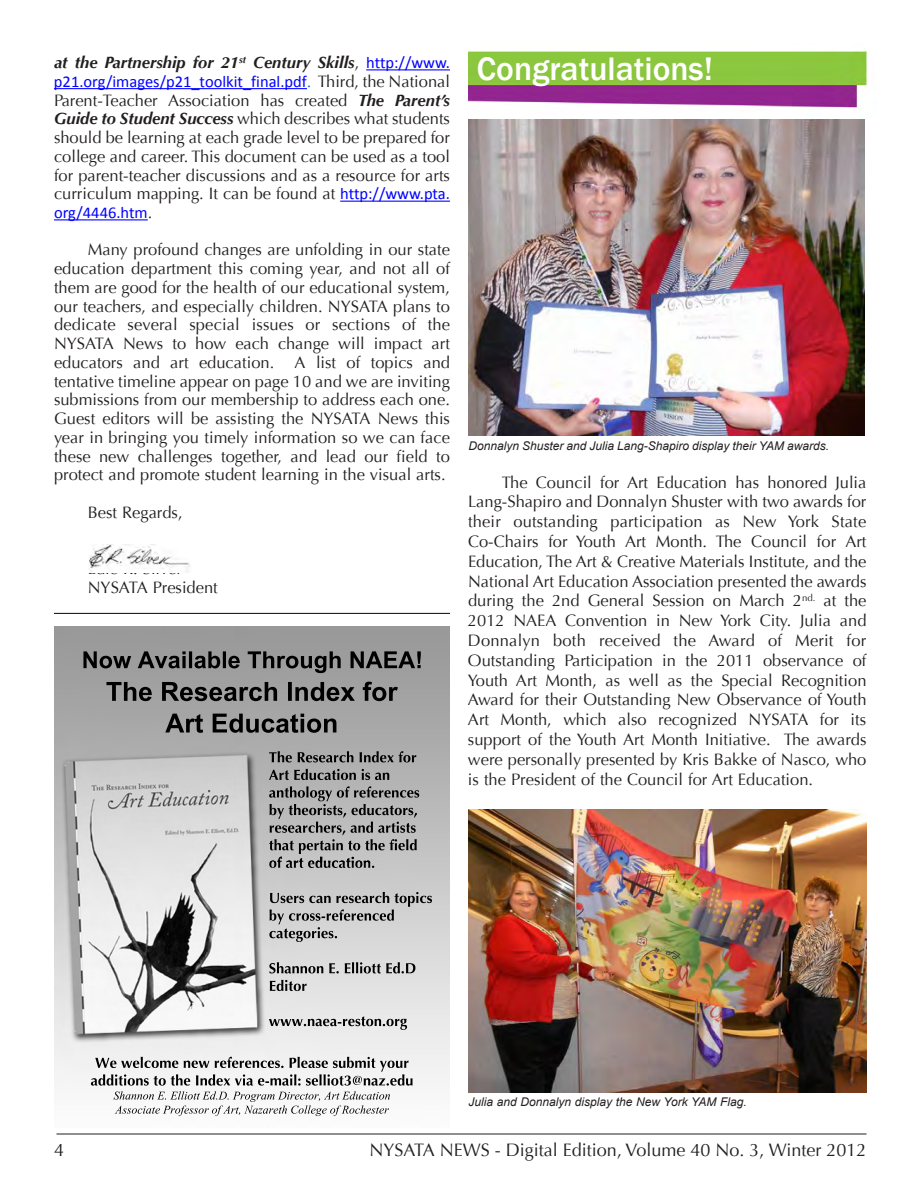
<style>
.page{position:relative;width:918px;height:1188px;background:#fff}
.page>*{position:absolute;margin:0;border:0;box-sizing:border-box;transform-origin:0 0}
.page_topic__headline{font:500 33.45px "Franklin Gothic";color:#fff}
.t1{font:18px "Optima";color:#231f20}
.body_text{font:16.5px/18.8px "Optima";color:#231f20;text-align:justify}
.captions{font:italic 12px "Arial";color:#231f20}
.s1{font-weight:700;font-style:italic}
.s2{font-family:"Calibri";color:#00f}
.s3{color:#0070c0}
</style>
<div class="page">
<hr style="left:57px;top:1134px;width:810px;height:1px;background:#231f20">
<hr style="left:366px;top:69px;width:84px;height:1px;background:#00f">
<hr style="left:54px;top:88px;width:253px;height:1px;background:#00f">
<hr style="left:340px;top:201px;width:110px;height:1px;background:#00f">
<hr style="left:54px;top:219px;width:94px;height:1px;background:#00f">
<img style="left:89px;top:544px;width:101px;height:28px">
<img style="left:54px;top:626px;width:396px;height:491px">
<img style="left:468px;top:48px;width:400px;height:72px">
<img style="left:468px;top:120px;width:397px;height:316px">
<img style="left:468px;top:809px;width:398px;height:284px">
<hr style="left:54px;top:613px;width:396px;height:1px;background:#231f20">
<p class="body_text" style="left:54px;top:53px;width:398px"><span class="s1">at the Partnership for 21</span><sup>st</sup> <span class="s1">Century Skills</span>, <span class="s2">http://www. p21.org/images/p21_toolkit_final.pdf</span><span class="s3">.</span> Third, the National Parent-Teacher Association has created <span class="s1">The Parent’s Guide to Student Success</span> which describes what students should be learning at each grade level to be prepared for college and career. This document can be used as a tool for parent-teacher discussions and as a resource for arts curriculum mapping. It can be found at <span class="s2">http://www.pta. org/4446.htm</span>.</p>
<p class="body_text" style="left:54px;top:241px;width:398px;text-indent:34px">Many profound changes are unfolding in our state education department this coming year, and not all of them are good for the health of our educational system, our teachers, and especially children. NYSATA plans to dedicate several special issues or sections of the NYSATA News to how each change will impact art educators and art education. A list of topics and tentative timeline appear on page 10 and we are inviting submissions from our membership to address each one.<br>Guest editors will be assisting the NYSATA News this year in bringing you timely information so we can face these new challenges together, and lead our field to protect and promote student learning in the visual arts.</p>
<p class="body_text" style="left:88px;top:503px;width:96px">Best Regards,</p>
<p class="body_text" style="left:88px;top:559px;width:96px">Edie R. Silver</p>
<p class="body_text" style="left:88px;top:578px;width:132px">NYSATA President</p>
<p class="page_topic__headline" style="left:477px;top:48px;width:238px">Congratulations!</p>
<p class="captions" style="left:468px;top:438px;width:362px">Donnalyn Shuster and Julia Lang-Shapiro display their YAM awards.</p>
<p class="body_text" style="left:468px;top:472px;width:400px;line-height:19.8px;text-indent:34px">The Council for Art Education has honored Julia Lang-Shapiro and Donnalyn Shuster with two awards for their outstanding participation as New York State Co-Chairs for Youth Art Month. The Council for Art Education, The Art &amp; Creative Materials Institute, and the National Art Education Association presented the awards during the 2nd General Session on March 2<sup>nd.</sup> at the 2012 NAEA Convention in New York City. Julia and Donnalyn both received the Award of Merit for Outstanding Participation in the 2011 observance of Youth Art Month, as well as the Special Recognition Award for their Outstanding New Observance of Youth Art Month, which also recognized NYSATA for its support of the Youth Art Month Initiative. The awards were personally presented by Kris Bakke of Nasco, who is the President of the Council for Art Education.</p>
<p class="captions" style="left:468px;top:1094px;width:280px">Julia and Donnalyn display the New York YAM Flag.</p>
<p class="t1" style="left:54px;top:1139px;width:12px">4</p>
<p class="t1" style="left:370px;top:1139px;width:498px">NYSATA NEWS - Digital Edition, Volume 40 No. 3, Winter 2012</p>
</div>
